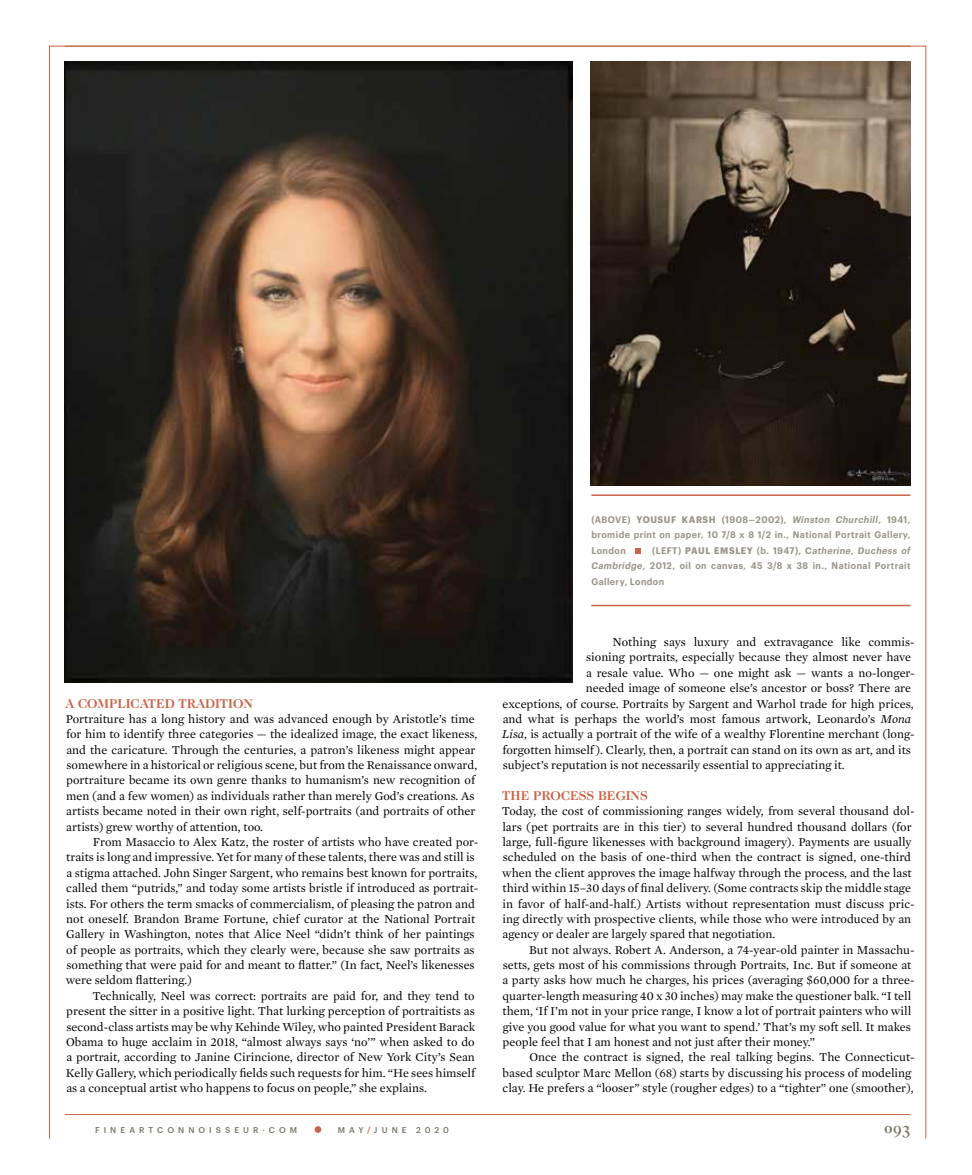
<style>
.page{position:relative;width:972px;height:1175px;background:#fff}
.page>*{position:absolute;margin:0;border:0;box-sizing:border-box;transform-origin:0 0}
.t1{font:700 16.5px "Caslon Classico";color:#7a7667}
.t2{font:700 13.05px "Caslon Two Twenty Four LT";color:#c9644a}
.t3{font:12.3px/15.3px "Mercury Text G1";color:#000}
.t4{font:600 9.3px/15.3px "Graphik Narrow";letter-spacing:.045em;color:#9a9589;text-align:justify}
.t5{font:500 8.25px "Graphik";letter-spacing:.49em;color:#7a7667}
.s1{font-weight:700}
.s2{font-style:italic}
.s3{color:#c9644a}
</style>
<div class="page">
<hr style="left:65px;top:1114px;width:845px;height:1px;background:#c9644a">
<hr style="left:50px;top:46px;width:876px;height:1px;background:#c9644a">
<hr style="left:49px;top:46px;width:1px;height:1092px;background:#c9644a">
<hr style="left:925px;top:46px;width:1px;height:1092px;background:#c9644a">
<svg style="left:315px;top:1126px;width:6px;height:6px"></svg>
<img style="left:65px;top:62px;width:507px;height:621px">
<img style="left:590px;top:62px;width:320px;height:424px">
<hr style="left:591px;top:494px;width:319px;height:2px;background:#c9644a">
<hr style="left:591px;top:605px;width:319px;height:1px;background:#c9644a">
<svg style="left:635px;top:548px;width:6px;height:6px"></svg>
<p class="t2" style="left:65px;top:695px;width:189px">A COMPLICATED TRADITION</p>
<p class="t3" style="left:66px;top:710px;width:413px">Portraiture has a long history and was advanced enough by Aristotle’s time for him to identify three categories — the idealized image, the exact likeness, and the caricature. Through the centuries, a patron’s likeness might appear somewhere in a historical or religious scene, but from the Renaissance onward, portraiture became its own genre thanks to humanism’s new recognition of men (and a few women) as individuals rather than merely God’s creations. As artists became noted in their own right, self-portraits (and portraits of other artists) grew worthy of attention, too.</p>
<p class="t3" style="left:66px;top:833px;width:414px;text-indent:27px">From Masaccio to Alex Katz, the roster of artists who have created por&shy;traits is long and impressive. Yet for many of these talents, there was and still is a stigma attached. John Singer Sargent, who remains best known for portraits, called them “putrids,” and today some artists bristle if introduced as portrait&shy;ists. For others the term smacks of commercialism, of pleasing the patron and not oneself. Brandon Brame Fortune, chief curator at the National Portrait Gallery in Washington, notes that Alice Neel “didn’t think of her paintings of people as portraits, which they clearly were, because she saw portraits as something that were paid for and meant to flatter.” (In fact, Neel’s likenesses were seldom flattering.)</p>
<p class="t3" style="left:66px;top:987px;width:411px;text-align:justify;text-indent:27px">Technically, Neel was correct: portraits are paid for, and they tend to present the sitter in a positive light. That lurking perception of portraitists as second-class artists may be why Kehinde Wiley, who painted President Barack Obama to huge acclaim in 2018, “almost always says ‘no’” when asked to do a portrait, according to Janine Cirincione, director of New York City’s Sean Kelly Gallery, which periodically fields such requests for him. “He sees himself as a conceptual artist who happens to focus on people,” she explains.</p>
<p class="t4" style="left:591px;top:512px;width:321px">(ABOVE) <span class="s1">YOUSUF KARSH</span> (1908–2002), <span class="s2">Winston Churchill</span>, 1941, bromide print on paper, 10 7/8 x 8 1/2 in., National Portrait Gallery, London</p>
<p class="t4" style="left:591px;top:542px;width:321px;text-indent:61px">(LEFT) <span class="s1">PAUL EMSLEY</span> (b. 1947), C<span class="s2">atherine, Duchess of Cambridge</span>, 2012, oil on canvas, 45 3/8 x 38 in., National Portrait Gallery, London</p>
<p class="t3" style="left:613px;top:633px;width:303px">Nothing says luxury and extravagance like commis-</p>
<p class="t3" style="left:586px;top:649px;width:326px">sioning portraits, especially because they almost never have</p>
<p class="t3" style="left:586px;top:664px;width:330px">a resale value. Who — one might ask — wants a no-longer-</p>
<p class="t3" style="left:586px;top:680px;width:327px">needed image of someone else’s ancestor or boss? There are</p>
<p class="t3" style="left:503px;top:695px;width:412px">exceptions, of course. Portraits by Sargent and Warhol trade for high prices,</p>
<p class="t3" style="left:503px;top:710px;width:410px">and what is perhaps the world’s most famous artwork, Leonardo’s <span class="s2">Mona</span></p>
<p class="t3" style="left:502px;top:726px;width:414px"><span class="s2">Lisa</span>, is actually a portrait of the wife of a wealthy Florentine merchant (long-</p>
<p class="t3" style="left:502px;top:741px;width:410px">forgotten himself ). Clearly, then, a portrait can stand on its own as art, and its</p>
<p class="t3" style="left:503px;top:756px;width:343px">subject’s reputation is not necessarily essential to appreciating it.</p>
<p class="t2" style="left:502px;top:787px;width:147px">THE PROCESS BEGINS</p>
<p class="t3" style="left:502px;top:803px;width:414px">Today, the cost of commissioning ranges widely, from several thousand dol&shy;lars (pet portraits are in this tier) to several hundred thousand dollars (for large, full-figure likenesses with background imagery). Payments are usually scheduled on the basis of one-third when the contract is signed, one-third when the client approves the image halfway through the process, and the last third within 15–30 days of final delivery. (Some contracts skip the middle stage in favor of half-and-half.) Artists without representation must discuss pric&shy;ing directly with prospective clients, while those who were introduced by an agency or dealer are largely spared that negotiation.</p>
<p class="t3" style="left:503px;top:941px;width:413px;text-indent:27px">But not always. Robert A. Anderson, a 74-year-old painter in Massachu&shy;setts, gets most of his commissions through Portraits, Inc. But if someone at a party asks how much he charges, his prices (averaging $60,000 for a three&shy;quarter-length measuring 40 x 30 inches) may make the questioner balk. “I tell them, ‘If I’m not in your price range, I know a lot of portrait painters who will give you good value for what you want to spend.’ That’s my soft sell. It makes people feel that I am honest and not just after their money.”</p>
<p class="t3" style="left:503px;top:1049px;width:413px;text-indent:27px">Once the contract is signed, the real talking begins. The Connecticut&shy;based sculptor Marc Mellon (68) starts by discussing his process of modeling clay. He prefers a “looser” style (rougher edges) to a “tighter” one (smoother),</p>
<p class="t5" style="left:95px;top:1124px;width:204px">FINEARTCONNOISSEUR·COM</p>
<p class="t5" style="left:338px;top:1124px;width:112px">MAY<span class="s3">/</span>JUNE 2020</p>
<h1 class="t1" style="left:884px;top:1117px;width:28px">093</h1>
</div>
